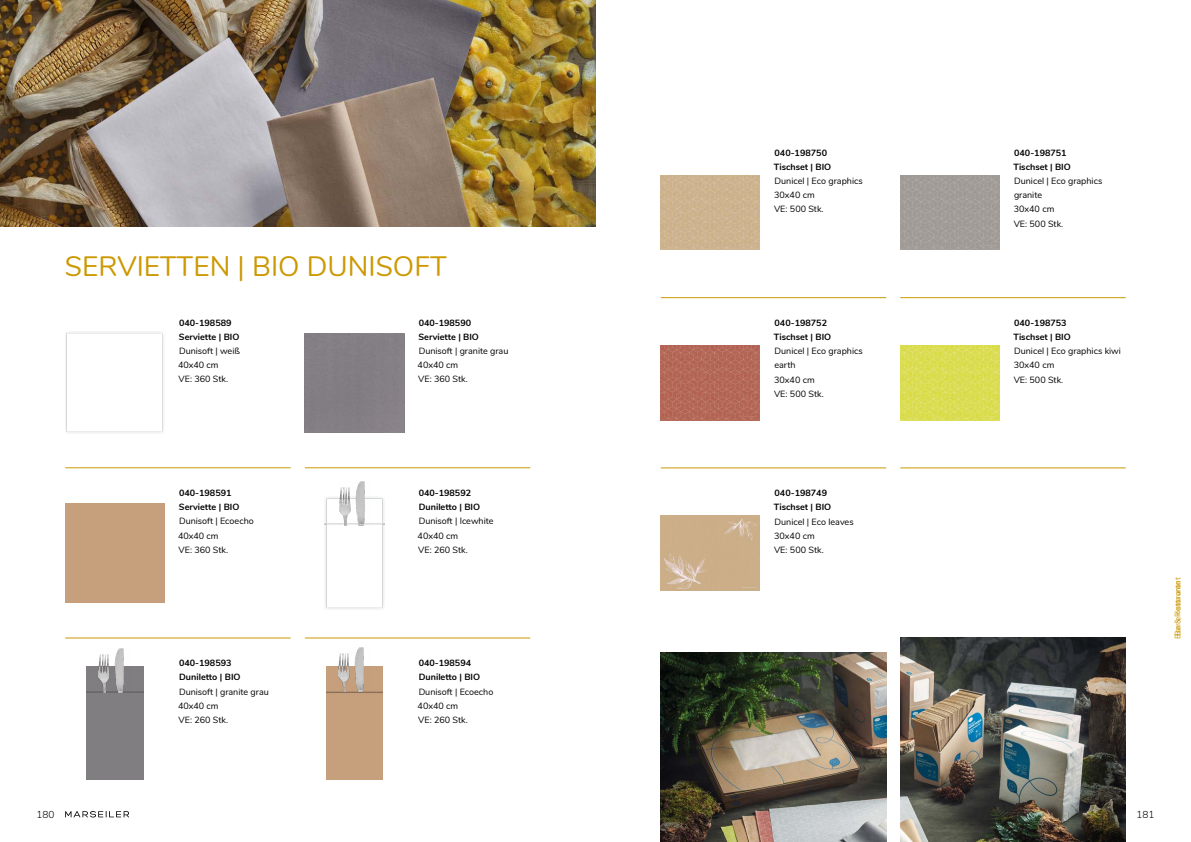
<style>
.page{position:relative;width:1191px;height:842px;background:#fff}
.page>*{position:absolute;margin:0;border:0;box-sizing:border-box;transform-origin:0 0}
.t1{font:28px "Nunito";color:#cc9903}
.t2{font:300 10px "Nunito";color:#000}
.t3{font:9px/14.2px "Nunito";color:#000}
.t4{font:700 9px/14.2px "Nunito";color:#000}
.t5{font:8px "Nunito";color:#cc9903}
</style>
<div class="page">
<img style="left:65px;top:332px;width:99px;height:101px">
<img style="left:325px;top:497px;width:59px;height:113px">
<div style="left:87px;top:666px;width:56px;height:114px;background:#817e82"></div>
<div style="left:326px;top:666px;width:57px;height:114px;background:#c69f7d"></div>
<img style="left:660px;top:175px;width:100px;height:75px">
<div style="left:900px;top:175px;width:99px;height:75px;background:#a19c98"></div>
<img style="left:660px;top:346px;width:100px;height:74px">
<img style="left:900px;top:346px;width:99px;height:74px">
<img style="left:660px;top:516px;width:100px;height:74px">
<img style="left:339px;top:481px;width:32px;height:44px">
<img style="left:99px;top:648px;width:32px;height:44px">
<img style="left:338px;top:648px;width:32px;height:44px">
<img style="left:900px;top:638px;width:225px;height:204px">
<img style="left:660px;top:652px;width:226px;height:190px">
<svg style="left:65px;top:811px;width:64px;height:6px"></svg>
<img style="left:0;top:0;width:595px;height:227px">
<hr style="left:65px;top:468px;width:226px;height:1px;background:#cc9903">
<hr style="left:305px;top:468px;width:225px;height:1px;background:#cc9903">
<hr style="left:65px;top:638px;width:226px;height:1px;background:#cc9903">
<hr style="left:305px;top:638px;width:225px;height:1px;background:#cc9903">
<hr style="left:660px;top:297px;width:226px;height:1px;background:#cc9903">
<hr style="left:900px;top:297px;width:225px;height:1px;background:#cc9903">
<hr style="left:660px;top:468px;width:226px;height:1px;background:#cc9903">
<hr style="left:900px;top:468px;width:225px;height:1px;background:#cc9903">
<h1 class="t1" style="left:65px;top:246px;width:383px">SERVIETTEN | BIO DUNISOFT</h1>
<p class="t4" style="left:179px;top:315px;width:62px">040-198589<br>Serviette | BIO</p>
<p class="t3" style="left:178px;top:343px;width:63px">Dunisoft | weiß<br>40x40 cm<br>VE: 360 Stk.</p>
<p class="t4" style="left:418px;top:315px;width:62px">040-198590<br>Serviette | BIO</p>
<p class="t3" style="left:417px;top:343px;width:92px">Dunisoft | granite grau<br>40x40 cm<br>VE: 360 Stk.</p>
<p class="t4" style="left:774px;top:145px;width:59px">040-198750<br>Tischset | BIO</p>
<p class="t3" style="left:774px;top:173px;width:90px">Dunicel | Eco graphics<br>30x40 cm<br>VE: 500 Stk.</p>
<p class="t4" style="left:774px;top:315px;width:59px">040-198752<br>Tischset | BIO</p>
<p class="t3" style="left:774px;top:344px;width:90px">Dunicel | Eco graphics earth<br>30x40 cm<br>VE: 500 Stk.</p>
<p class="t4" style="left:1013px;top:145px;width:59px">040-198751<br>Tischset | BIO</p>
<p class="t3" style="left:1013px;top:173px;width:90px">Dunicel | Eco graphics granite<br>30x40 cm<br>VE: 500 Stk.</p>
<p class="t4" style="left:1013px;top:315px;width:59px">040-198753<br>Tischset | BIO</p>
<p class="t3" style="left:1013px;top:344px;width:109px">Dunicel | Eco graphics kiwi<br>30x40 cm<br>VE: 500 Stk.</p>
<p class="t4" style="left:179px;top:485px;width:62px">040-198591<br>Serviette | BIO</p>
<p class="t3" style="left:178px;top:514px;width:77px">Dunisoft | Ecoecho<br>40x40 cm<br>VE: 360 Stk.</p>
<p class="t4" style="left:179px;top:655px;width:63px">040-198593<br>Duniletto | BIO</p>
<p class="t3" style="left:178px;top:684px;width:92px">Dunisoft | granite grau<br>40x40 cm<br>VE: 260 Stk.</p>
<p class="t4" style="left:419px;top:485px;width:63px">040-198592<br>Duniletto | BIO</p>
<p class="t3" style="left:417px;top:514px;width:77px">Dunisoft | Icewhite<br>40x40 cm<br>VE: 260 Stk.</p>
<p class="t4" style="left:419px;top:655px;width:63px">040-198594<br>Duniletto | BIO</p>
<p class="t3" style="left:417px;top:684px;width:77px">Dunisoft | Ecoecho<br>40x40 cm<br>VE: 260 Stk.</p>
<p class="t4" style="left:774px;top:485px;width:59px">040-198749<br>Tischset | BIO</p>
<p class="t3" style="left:774px;top:514px;width:81px">Dunicel | Eco leaves<br>30x40 cm<br>VE: 500 Stk.</p>
<p class="t5" style="left:1172px;top:639px;width:63px;rotate:-90deg">Bar &amp; Restaurant</p>
<p class="t5" style="left:1172px;top:636px;width:56px;rotate:-90deg">Bar e ristorante</p>
<p class="t2" style="left:36px;top:807px;width:19px">180</p>
<p class="t2" style="left:1136px;top:807px;width:19px">181</p>
</div>
